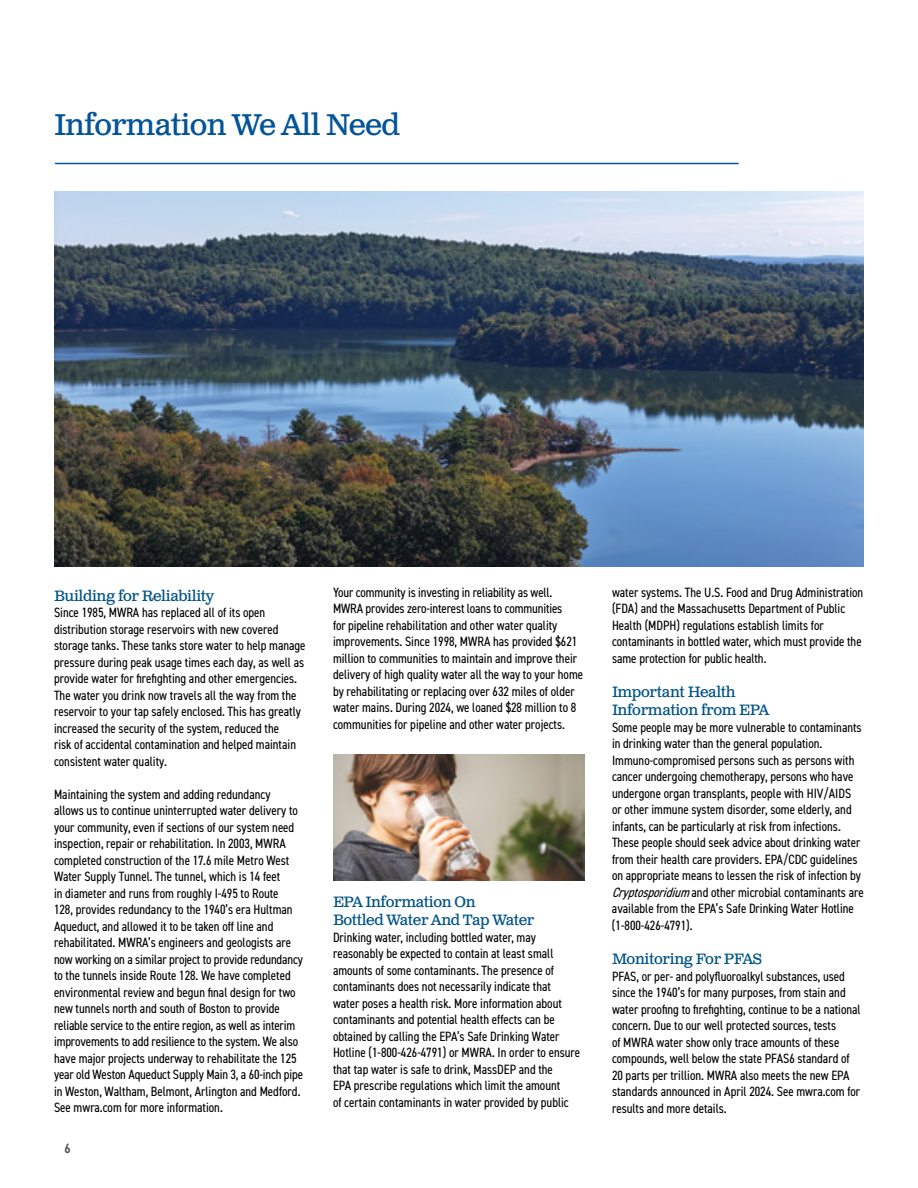
<style>
.page{position:relative;width:918px;height:1188px;background:#fff}
.page>*{position:absolute;margin:0;border:0;box-sizing:border-box;transform-origin:0 0}
.t1{font:30px "Clarendon Text Pro";letter-spacing:-.025em;color:#04549a}
.t2{font:15px/18px "Clarendon Text Pro";letter-spacing:-.025em;color:#005487}
.t3{font:condensed 13.5px/16.5px "DIN2014";color:#000}
.t4{font:600 condensed 13.5px "DIN2014";color:#4d4d4f}
.s1{font-style:italic}
</style>
<div class="page">
<hr style="left:55px;top:163px;width:683px;height:1px;background:#04549a">
<img style="left:54px;top:191px;width:810px;height:376px">
<img style="left:333px;top:754px;width:252px;height:126px">
<h1 class="t1" style="left:54px;top:106px;width:347px">Information We All Need</h1>
<p class="t2" style="left:54px;top:587px;width:162px">Building for Reliability</p>
<p class="t3" style="left:54px;top:604px;width:253px">Since 1985, MWRA has replaced all of its open distribution storage reservoirs with new covered storage tanks. These tanks store water to help manage pressure during peak usage times each day, as well as provide water for firefighting and other emergencies.<br>The water you drink now travels all the way from the reservoir to your tap safely enclosed. This has greatly increased the security of the system, reduced the<br>risk of accidental contamination and helped maintain consistent water quality.</p>
<p class="t3" style="left:54px;top:785px;width:251px">Maintaining the system and adding redundancy allows us to continue uninterrupted water delivery to your community, even if sections of our system need inspection, repair or rehabilitation. In 2003, MWRA completed construction of the 17.6 mile Metro West Water Supply Tunnel. The tunnel, which is 14 feet<br>in diameter and runs from roughly I-495 to Route<br>128, provides redundancy to the 1940’s era Hultman Aqueduct, and allowed it to be taken off line and rehabilitated. MWRA’s engineers and geologists are now working on a similar project to provide redundancy to the tunnels inside Route 128. We have completed environmental review and begun final design for two new tunnels north and south of Boston to provide reliable service to the entire region, as well as interim improvements to add resilience to the system. We also have major projects underway to rehabilitate the 125 year old Weston Aqueduct Supply Main 3, a 60-inch pipe in Weston, Waltham, Belmont, Arlington and Medford.<br>See mwra.com for more information.</p>
<p class="t4" style="left:64px;top:1139px;width:8px">6</p>
<p class="t3" style="left:333px;top:583px;width:252px">Your community is investing in reliability as well.<br>MWRA provides zero-interest loans to communities<br>for pipeline rehabilitation and other water quality improvements. Since 1998, MWRA has provided $621 million to communities to maintain and improve their delivery of high quality water all the way to your home by rehabilitating or replacing over 632 miles of older water mains. During 2024, we loaned $28 million to 8 communities for pipeline and other water projects.</p>
<p class="t2" style="left:333px;top:894px;width:203px">EPA Information On<br>Bottled Water And Tap Water</p>
<p class="t3" style="left:333px;top:928px;width:249px">Drinking water, including bottled water, may reasonably be expected to contain at least small amounts of some contaminants. The presence of contaminants does not necessarily indicate that water poses a health risk. More information about contaminants and potential health effects can be obtained by calling the EPA’s Safe Drinking Water Hotline (1-800-426-4791) or MWRA. In order to ensure that tap water is safe to drink, MassDEP and the<br>EPA prescribe regulations which limit the amount<br>of certain contaminants in water provided by public</p>
<p class="t3" style="left:612px;top:583px;width:253px">water systems. The U.S. Food and Drug Administration (FDA) and the Massachusetts Department of Public Health (MDPH) regulations establish limits for contaminants in bottled water, which must provide the same protection for public health.</p>
<p class="t2" style="left:612px;top:684px;width:159px">Important Health<br>Information from EPA</p>
<p class="t3" style="left:612px;top:718px;width:253px">Some people may be more vulnerable to contaminants in drinking water than the general population.<br>Immuno-compromised persons such as persons with cancer undergoing chemotherapy, persons who have undergone organ transplants, people with HIV/AIDS or other immune system disorder, some elderly, and infants, can be particularly at risk from infections.<br>These people should seek advice about drinking water from their health care providers. EPA/CDC guidelines on appropriate means to lessen the risk of infection by <span class="s1">Cryptosporidium</span>and other microbial contaminants are available from the EPA’s Safe Drinking Water Hotline (1-800-426-4791).</p>
<p class="t2" style="left:612px;top:951px;width:152px">Monitoring For PFAS</p>
<p class="t3" style="left:612px;top:967px;width:250px">PFAS, or per- and polyfluoroalkyl substances, used since the 1940’s for many purposes, from stain and water proofing to firefighting, continue to be a national concern. Due to our well protected sources, tests<br>of MWRA water show only trace amounts of these compounds, well below the state PFAS6 standard of 20 parts per trillion. MWRA also meets the new EPA standards announced in April 2024. See mwra.com for results and more details.</p>
</div>
